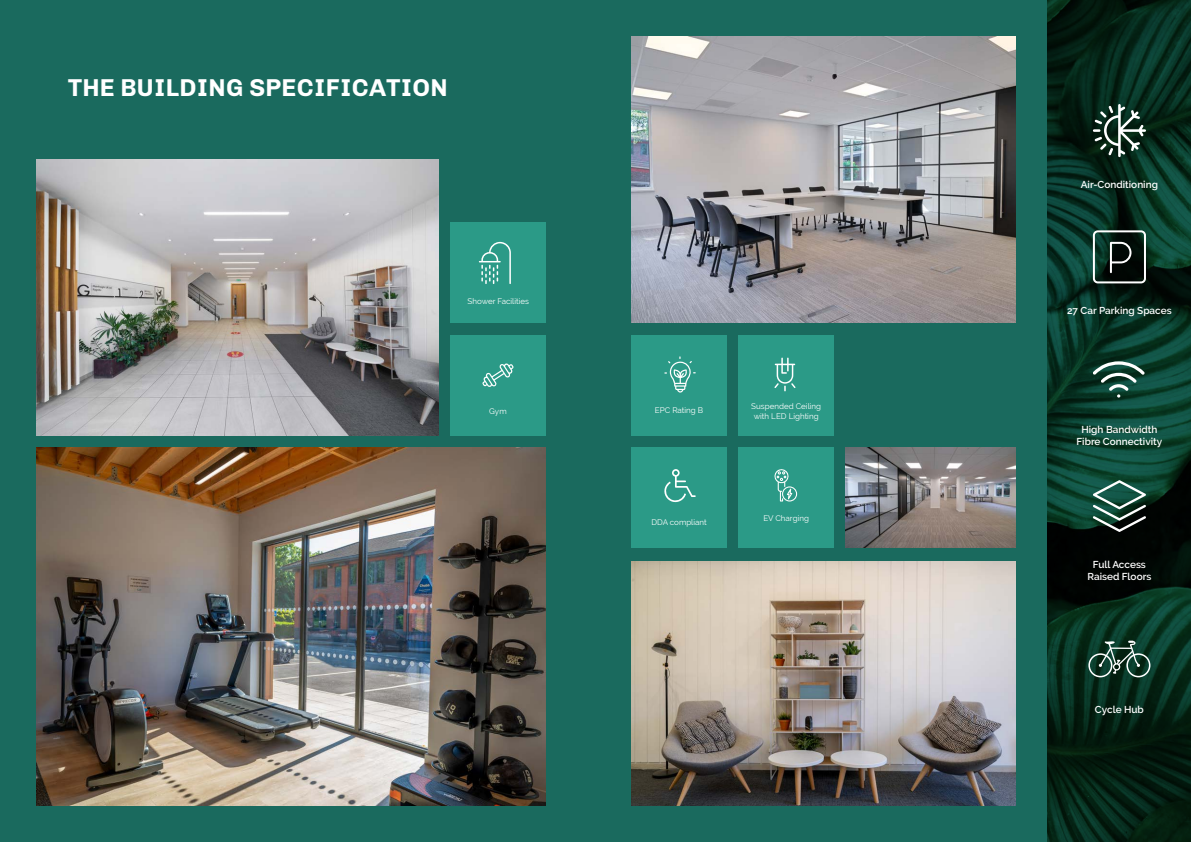
<style>
.page{position:relative;width:1191px;height:842px;background:#1a6a5e}
.page>*{position:absolute;margin:0;border:0;box-sizing:border-box;transform-origin:0 0}
.t1{font:700 25px "Chivo";letter-spacing:.01em;color:#fff}
.t2{font:600 10px/12px "Raleway";color:#fff;text-align:center}
.t3{font:8px/9.6px "Raleway";color:#fff;text-align:center}
</style>
<div class="page">
<img style="left:1047px;top:0;width:144px;height:842px">
<img style="left:631px;top:36px;width:384px;height:286px">
<img style="left:36px;top:160px;width:402px;height:276px">
<div style="left:631px;top:447px;width:95px;height:100px;background:#2b9a87"></div>
<img style="left:845px;top:447px;width:170px;height:100px">
<div style="left:451px;top:222px;width:95px;height:100px;background:#2b9a87"></div>
<svg style="left:1092px;top:104px;width:54px;height:53px;background:#3d554a"></svg>
<svg style="left:1091px;top:229px;width:56px;height:55px;background:#30423b"></svg>
<svg style="left:664px;top:469px;width:31px;height:34px"></svg>
<svg style="left:1092px;top:361px;width:52px;height:37px;background:#3a6357"></svg>
<svg style="left:1092px;top:480px;width:54px;height:52px;background:#3a5e53"></svg>
<svg style="left:479px;top:242px;width:32px;height:42px"></svg>
<svg style="left:1088px;top:641px;width:62px;height:36px;background:#375b4d"></svg>
<img style="left:36px;top:447px;width:510px;height:359px">
<img style="left:631px;top:561px;width:384px;height:245px">
<div style="left:631px;top:335px;width:95px;height:100px;background:#2b9a87"></div>
<div style="left:738px;top:335px;width:95px;height:100px;background:#2b9a87"></div>
<svg style="left:664px;top:356px;width:31px;height:37px"></svg>
<svg style="left:774px;top:358px;width:21px;height:33px"></svg>
<div style="left:450px;top:335px;width:95px;height:100px;background:#2b9a87"></div>
<svg style="left:482px;top:363px;width:32px;height:24px"></svg>
<div style="left:738px;top:447px;width:95px;height:100px;background:#2b9a87"></div>
<svg style="left:774px;top:469px;width:23px;height:32px"></svg>
<p class="t1" style="left:68px;top:73px;width:381px">THE BUILDING SPECIFICATION</p>
<p class="t3" style="left:467px;top:297px;width:63px">Shower Facilities</p>
<p class="t3" style="left:489px;top:406px;width:19px">Gym</p>
<p class="t3" style="left:655px;top:406px;width:50px">EPC Rating B</p>
<p class="t3" style="left:651px;top:517px;width:57px">DDA compliant</p>
<p class="t3" style="left:751px;top:401px;width:71px">Suspended Ceiling with LED Lighting</p>
<p class="t3" style="left:763px;top:513px;width:47px">EV Charging</p>
<p class="t2" style="left:1080px;top:178px;width:79px">Air-Conditioning</p>
<p class="t2" style="left:1067px;top:305px;width:106px">27 Car Parking Spaces</p>
<p class="t2" style="left:1076px;top:423px;width:87px">High Bandwidth<br>Fibre Connectivity</p>
<p class="t2" style="left:1087px;top:558px;width:65px">Full Access<br>Raised Floors</p>
<p class="t2" style="left:1095px;top:704px;width:50px">Cycle Hub</p>
</div>
